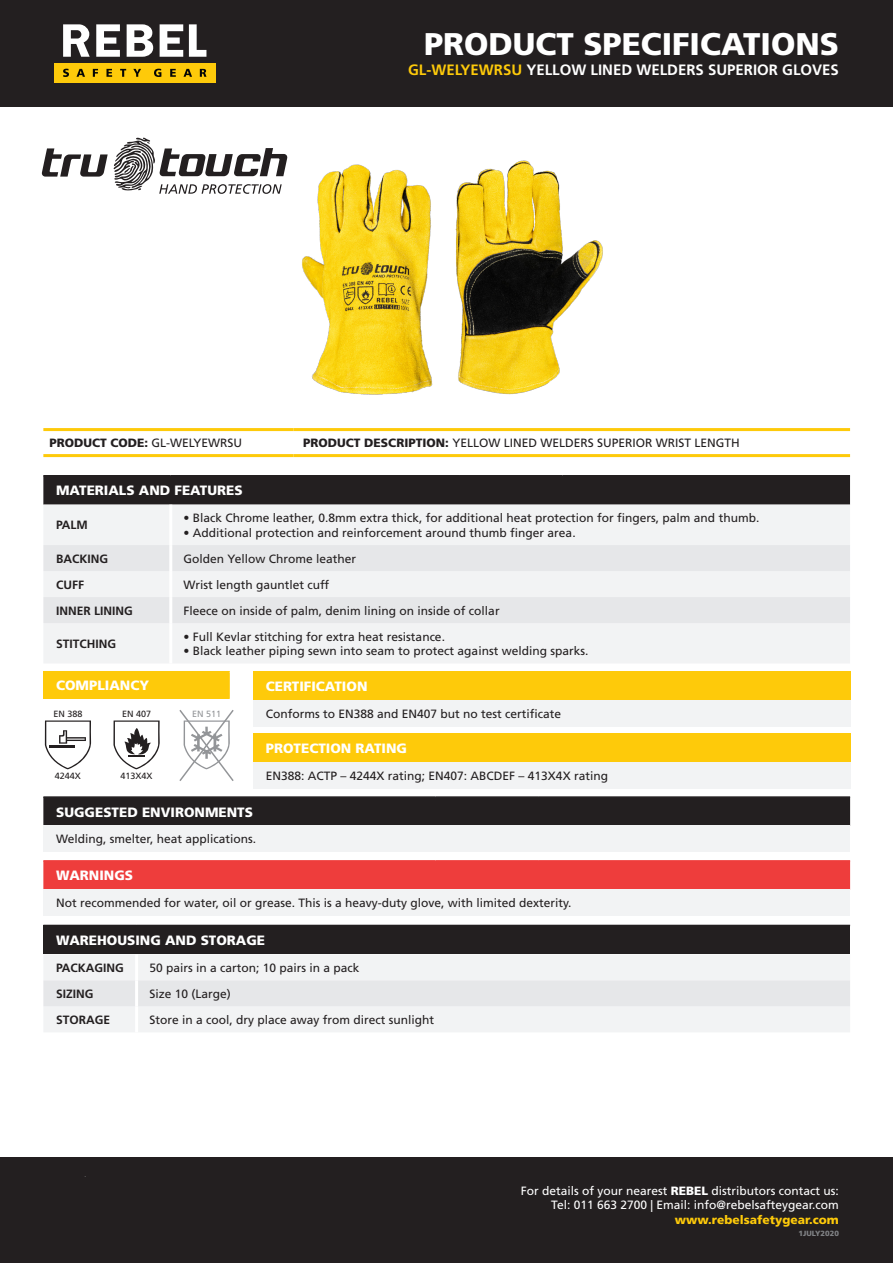
<style>
.page{position:relative;width:893px;height:1263px;background:#fff}
.page>*{position:absolute;margin:0;border:0;box-sizing:border-box;transform-origin:0 0}
.t1{font:900 31.35px "Frutiger LT Std";color:#fff}
.t2{font:700 15px "Frutiger LT Std";color:#fff}
.Table_heading{font:900 13.5px "Frutiger LT Std";color:#fff}
.Table_text{font:12px "Frutiger LT Std";color:#231f20}
.t3{font:12px/14.4px "Frutiger LT Std";color:#fff;text-align:right}
.Table_Heading_2{font:700 12px "Frutiger LT Std";color:#231f20}
.t4{font:900 12px "Frutiger LT Std";color:#231f20}
.t5{font:900 12px "Frutiger LT Std";color:#feca0a}
.Compliancy_text{font:9px "Frutiger LT Std";color:#231f20}
.Compliancy_text-2{font:9px "Frutiger LT Std";color:#939598}
.t6{font:900 7.5px "Frutiger LT Std";color:#808285}
.s1{color:#feca0a}
.s2{font-weight:400}
.s3{font-weight:900}
</style>
<div class="page">
<div style="left:0;top:0;width:893px;height:107px;background:#231f20"></div>
<div style="left:0;top:1157px;width:893px;height:106px;background:#231f20"></div>
<div style="left:54px;top:63px;width:162px;height:20px;background:#feca0a"></div>
<svg style="left:63px;top:24px;width:143px;height:33px"></svg>
<svg style="left:63px;top:69px;width:143px;height:8px"></svg>
<div style="left:43px;top:476px;width:807px;height:29px;background:#231f20"></div>
<div style="left:44px;top:505px;width:806px;height:158px;background:#f2f3f4"></div>
<svg style="left:43px;top:545px;width:807px;height:78px;fill:#e6e7e9"></svg>
<hr style="left:169px;top:505px;width:3px;height:40px;background:#fff">
<hr style="left:169px;top:545px;width:3px;height:26px;background:#fff">
<hr style="left:169px;top:571px;width:3px;height:26px;background:#fff">
<hr style="left:169px;top:597px;width:3px;height:26px;background:#fff">
<hr style="left:169px;top:623px;width:3px;height:40px;background:#fff">
<hr style="left:43px;top:475px;width:128px;height:1px;background:#231f20">
<hr style="left:171px;top:475px;width:289px;height:1px;background:#231f20">
<hr style="left:460px;top:475px;width:103px;height:1px;background:#231f20">
<hr style="left:563px;top:475px;width:287px;height:1px;background:#231f20">
<div style="left:43px;top:925px;width:807px;height:29px;background:#231f20"></div>
<div style="left:43px;top:955px;width:807px;height:77px;background:#f2f3f4"></div>
<div style="left:43px;top:980px;width:807px;height:26px;background:#e6e7e9"></div>
<hr style="left:135px;top:954px;width:3px;height:26px;background:#fff">
<hr style="left:135px;top:980px;width:3px;height:26px;background:#fff">
<hr style="left:135px;top:1006px;width:3px;height:26px;background:#fff">
<div style="left:43px;top:798px;width:807px;height:28px;background:#231f20"></div>
<div style="left:43px;top:826px;width:807px;height:26px;background:#f2f3f4"></div>
<hr style="left:43px;top:796px;width:392px;height:2px;background:#231f20">
<hr style="left:435px;top:796px;width:103px;height:2px;background:#231f20">
<hr style="left:538px;top:796px;width:312px;height:2px;background:#231f20">
<div style="left:43px;top:862px;width:807px;height:28px;background:#ee3d3c"></div>
<div style="left:43px;top:890px;width:807px;height:26px;background:#f2f3f4"></div>
<hr style="left:43px;top:860px;width:392px;height:2px;background:#ee3d3c">
<hr style="left:435px;top:860px;width:103px;height:2px;background:#ee3d3c">
<hr style="left:538px;top:860px;width:312px;height:2px;background:#ee3d3c">
<div style="left:253px;top:671px;width:597px;height:29px;background:#feca0a"></div>
<div style="left:253px;top:700px;width:597px;height:26px;background:#f2f3f4"></div>
<div style="left:253px;top:733px;width:597px;height:29px;background:#feca0a"></div>
<div style="left:253px;top:762px;width:597px;height:26px;background:#f2f3f4"></div>
<hr style="left:43px;top:428px;width:251px;height:3px;background:#feca0a">
<hr style="left:294px;top:428px;width:556px;height:3px;background:#feca0a">
<hr style="left:43px;top:454px;width:251px;height:3px;background:#feca0a">
<hr style="left:294px;top:454px;width:556px;height:3px;background:#feca0a">
<div style="left:43px;top:672px;width:186px;height:27px;background:#feca0a"></div>
<hr style="left:43px;top:671px;width:187px;height:1px;background:#feca0a">
<hr style="left:228px;top:672px;width:2px;height:27px;background:#feca0a">
<svg style="left:45px;top:720px;width:46px;height:49px"></svg>
<hr style="left:49px;top:745px;width:26px;height:3px;background:#231f20">
<svg style="left:113px;top:720px;width:47px;height:49px"></svg>
<svg style="left:42px;top:137px;width:184px;height:57px"></svg>
<svg style="left:179px;top:710px;width:55px;height:71px"></svg>
<img style="left:226px;top:148px;width:156px;height:247px">
<img style="left:382px;top:160px;width:221px;height:235px">
<p class="t1" style="left:424px;top:25px;width:416px">PRODUCT SPECIFICATIONS</p>
<p class="t2" style="left:408px;top:61px;width:432px"><span class="s1">GL-WELYEWRSU</span> YELLOW LINED WELDERS SUPERIOR GLOVES</p>
<p class="t4" style="left:49px;top:436px;width:194px">PRODUCT CODE: <span class="s2">GL-WELYEWRSU</span></p>
<p class="Table_text" style="left:303px;top:436px;width:438px"><span class="s3">PRODUCT DESCRIPTION:</span> YELLOW LINED WELDERS SUPERIOR WRIST LENGTH</p>
<p class="Table_heading" style="left:56px;top:482px;width:188px">MATERIALS AND FEATURES</p>
<p class="Table_Heading_2" style="left:56px;top:518px;width:33px">PALM</p>
<p class="Table_text" style="left:184px;top:511px;width:577px">• Black Chrome leather, 0.8mm extra thick, for additional heat protection for fingers, palm and thumb.</p>
<p class="Table_text" style="left:184px;top:525px;width:394px">• Additional protection and reinforcement around thumb finger area.</p>
<p class="Table_Heading_2" style="left:56px;top:551px;width:53px">BACKING</p>
<p class="Table_text" style="left:184px;top:551px;width:174px">Golden Yellow Chrome leather</p>
<p class="Table_Heading_2" style="left:56px;top:577px;width:29px">CUFF</p>
<p class="Table_text" style="left:184px;top:577px;width:147px">Wrist length gauntlet cuff</p>
<p class="Table_Heading_2" style="left:56px;top:603px;width:78px">INNER LINING</p>
<p class="Table_text" style="left:184px;top:603px;width:318px">Fleece on inside of palm, denim lining on inside of collar</p>
<p class="Table_Heading_2" style="left:56px;top:636px;width:62px">STITCHING</p>
<p class="Table_text" style="left:184px;top:629px;width:263px">• Full Kevlar stitching for extra heat resistance.</p>
<p class="Table_text" style="left:184px;top:644px;width:406px">• Black leather piping sewn into seam to protect against welding sparks.</p>
<p class="Table_heading" style="left:56px;top:677px;width:95px">COMPLIANCY</p>
<p class="Compliancy_text" style="left:53px;top:708px;width:31px">EN 388</p>
<p class="Compliancy_text" style="left:122px;top:708px;width:31px">EN 407</p>
<p class="Compliancy_text-2" style="left:192px;top:708px;width:31px">EN 511</p>
<p class="Compliancy_text" style="left:55px;top:771px;width:28px">4244X</p>
<p class="Compliancy_text" style="left:121px;top:771px;width:34px">413X4X</p>
<p class="Table_heading" style="left:266px;top:678px;width:103px">CERTIFICATION</p>
<p class="Table_text" style="left:266px;top:707px;width:297px">Conforms to EN388 and EN407 but no test certificate</p>
<p class="Table_heading" style="left:266px;top:740px;width:143px">PROTECTION RATING</p>
<p class="Table_text" style="left:266px;top:768px;width:344px">EN388: ACTP – 4244X rating; EN407: ABCDEF – 413X4X rating</p>
<p class="Table_heading" style="left:56px;top:804px;width:198px">SUGGESTED ENVIRONMENTS</p>
<p class="Table_text" style="left:56px;top:832px;width:201px">Welding, smelter, heat applications.</p>
<p class="Table_heading" style="left:56px;top:867px;width:79px">WARNINGS</p>
<p class="Table_text" style="left:56px;top:896px;width:517px">Not recommended for water, oil or grease. This is a heavy-duty glove, with limited dexterity.</p>
<p class="Table_heading" style="left:56px;top:932px;width:211px">WAREHOUSING AND STORAGE</p>
<p class="Table_Heading_2" style="left:56px;top:961px;width:69px">PACKAGING</p>
<p class="Table_text" style="left:149px;top:961px;width:212px">50 pairs in a carton; 10 pairs in a pack</p>
<p class="Table_Heading_2" style="left:56px;top:987px;width:39px">SIZING</p>
<p class="Table_text" style="left:149px;top:987px;width:83px">Size 10 (Large)</p>
<p class="Table_Heading_2" style="left:56px;top:1013px;width:56px">STORAGE</p>
<p class="Table_text" style="left:149px;top:1013px;width:286px">Store in a cool, dry place away from direct sunlight</p>
<p class="t3" style="left:521px;top:1184px;width:320px">For details of your nearest <span class="s3">REBEL</span> distributors contact us:<br>Tel: 011 663 2700 | Email: info@rebelsafteygear.com</p>
<p class="t5" style="left:675px;top:1212px;width:166px">www.rebelsafetygear.com</p>
<p class="t6" style="left:798px;top:1228px;width:42px">1JULY2020</p>
</div>
